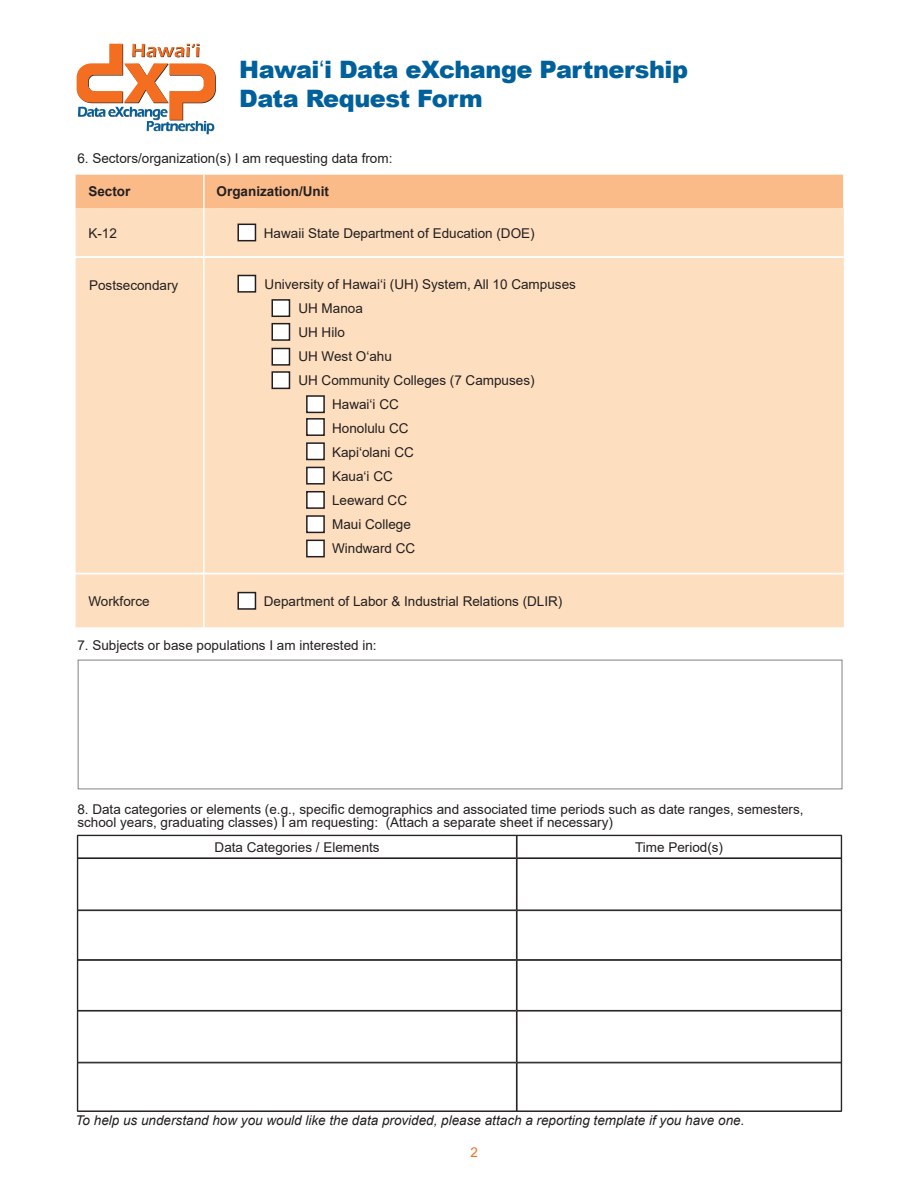
<style>
.page{position:relative;width:918px;height:1188px;background:#fff}
.page>*{position:absolute;margin:0;border:0;box-sizing:border-box;transform-origin:0 0}
.t1{font:900 24px/28.8px "Arial";letter-spacing:-.02em;color:#00609c}
.t2{font:13.5px/13.5px "Arial";color:#231f20}
.t3{font:italic 13.5px "Arial";color:#231f20}
.t4{font:700 13.5px "Arial";color:#231f20}
.t5{font:13.5px "Arial";color:#f36e21}
.s1{font-weight:400}
</style>
<div class="page">
<svg style="left:77px;top:44px;width:139px;height:90px"></svg>
<div style="left:76px;top:175px;width:767px;height:33px;background:#fbbb88"></div>
<div style="left:76px;top:208px;width:768px;height:419px;background:#fddebf"></div>
<hr style="left:203px;top:175px;width:2px;height:33px;background:#fff">
<hr style="left:203px;top:208px;width:2px;height:49px;background:#fff">
<hr style="left:203px;top:257px;width:2px;height:319px;background:#fff">
<hr style="left:203px;top:576px;width:2px;height:51px;background:#fff">
<hr style="left:75px;top:256px;width:769px;height:2px;background:#fff">
<hr style="left:75px;top:573px;width:769px;height:2px;background:#fff">
<div style="left:78px;top:660px;width:764px;height:129px;border:1px solid #808285"></div>
<div style="left:238px;top:224px;width:17px;height:17px;background:#fff"></div>
<div style="left:237px;top:224px;width:19px;height:17px;border:2px solid #231f20"></div>
<div style="left:238px;top:593px;width:17px;height:16px;background:#fff"></div>
<div style="left:237px;top:592px;width:19px;height:18px;border:2px solid #231f20"></div>
<div style="left:238px;top:275px;width:17px;height:17px;background:#fff"></div>
<div style="left:237px;top:275px;width:19px;height:18px;border:2px solid #231f20"></div>
<div style="left:272px;top:300px;width:17px;height:16px;background:#fff"></div>
<div style="left:272px;top:299px;width:18px;height:18px;border:2px solid #231f20"></div>
<div style="left:272px;top:324px;width:17px;height:16px;background:#fff"></div>
<div style="left:272px;top:323px;width:18px;height:18px;border:2px solid #231f20"></div>
<div style="left:272px;top:349px;width:17px;height:16px;background:#fff"></div>
<div style="left:272px;top:348px;width:18px;height:18px;border:2px solid #231f20"></div>
<div style="left:272px;top:372px;width:17px;height:16px;background:#fff"></div>
<div style="left:272px;top:371px;width:18px;height:18px;border:2px solid #231f20"></div>
<div style="left:307px;top:396px;width:17px;height:16px;background:#fff"></div>
<div style="left:306px;top:395px;width:19px;height:18px;border:2px solid #231f20"></div>
<div style="left:307px;top:419px;width:17px;height:16px;background:#fff"></div>
<div style="left:306px;top:418px;width:19px;height:18px;border:2px solid #231f20"></div>
<div style="left:307px;top:443px;width:17px;height:17px;background:#fff"></div>
<div style="left:306px;top:442px;width:19px;height:18px;border:2px solid #231f20"></div>
<div style="left:307px;top:467px;width:17px;height:17px;background:#fff"></div>
<div style="left:306px;top:467px;width:19px;height:18px;border:2px solid #231f20"></div>
<div style="left:307px;top:492px;width:17px;height:16px;background:#fff"></div>
<div style="left:306px;top:491px;width:19px;height:18px;border:2px solid #231f20"></div>
<div style="left:307px;top:516px;width:17px;height:16px;background:#fff"></div>
<div style="left:306px;top:515px;width:19px;height:18px;border:2px solid #231f20"></div>
<div style="left:307px;top:540px;width:17px;height:17px;background:#fff"></div>
<div style="left:306px;top:540px;width:19px;height:17px;border:2px solid #231f20"></div>
<svg style="left:516px;top:836px;width:2px;height:22px"></svg>
<hr style="left:78px;top:858px;width:439px;height:1px;background:#231f20">
<hr style="left:517px;top:858px;width:324px;height:1px;background:#231f20">
<hr style="left:516px;top:859px;width:1px;height:51px;background:#231f20">
<hr style="left:517px;top:859px;width:1px;height:51px;background:#231f20">
<hr style="left:78px;top:910px;width:439px;height:1px;background:#231f20">
<hr style="left:517px;top:910px;width:324px;height:1px;background:#231f20">
<hr style="left:516px;top:911px;width:1px;height:49px;background:#231f20">
<hr style="left:517px;top:911px;width:1px;height:49px;background:#231f20">
<hr style="left:78px;top:959px;width:439px;height:1px;background:#231f20">
<hr style="left:78px;top:960px;width:439px;height:1px;background:#231f20">
<hr style="left:517px;top:959px;width:324px;height:1px;background:#231f20">
<hr style="left:517px;top:960px;width:324px;height:1px;background:#231f20">
<hr style="left:516px;top:960px;width:1px;height:50px;background:#231f20">
<hr style="left:517px;top:960px;width:1px;height:50px;background:#231f20">
<hr style="left:78px;top:1010px;width:439px;height:1px;background:#231f20">
<hr style="left:78px;top:1011px;width:439px;height:1px;background:#231f20">
<hr style="left:517px;top:1010px;width:324px;height:1px;background:#231f20">
<hr style="left:517px;top:1011px;width:324px;height:1px;background:#231f20">
<hr style="left:516px;top:1011px;width:1px;height:51px;background:#231f20">
<hr style="left:517px;top:1011px;width:1px;height:51px;background:#231f20">
<hr style="left:78px;top:1062px;width:439px;height:1px;background:#231f20">
<hr style="left:78px;top:1063px;width:439px;height:1px;background:#231f20">
<hr style="left:517px;top:1062px;width:324px;height:1px;background:#231f20">
<hr style="left:517px;top:1063px;width:324px;height:1px;background:#231f20">
<hr style="left:516px;top:1063px;width:1px;height:48px;background:#231f20">
<hr style="left:517px;top:1063px;width:1px;height:48px;background:#231f20">
<hr style="left:78px;top:835px;width:439px;height:1px;background:#231f20">
<svg style="left:77px;top:835px;width:1px;height:23px"></svg>
<hr style="left:517px;top:835px;width:324px;height:1px;background:#231f20">
<svg style="left:841px;top:835px;width:1px;height:23px"></svg>
<hr style="left:77px;top:858px;width:1px;height:52px;background:#231f20">
<hr style="left:841px;top:858px;width:1px;height:52px;background:#231f20">
<hr style="left:77px;top:910px;width:1px;height:50px;background:#231f20">
<hr style="left:841px;top:910px;width:1px;height:50px;background:#231f20">
<hr style="left:77px;top:960px;width:1px;height:51px;background:#231f20">
<hr style="left:841px;top:960px;width:1px;height:51px;background:#231f20">
<hr style="left:77px;top:1011px;width:1px;height:52px;background:#231f20">
<hr style="left:841px;top:1011px;width:1px;height:52px;background:#231f20">
<hr style="left:77px;top:1063px;width:1px;height:48px;background:#231f20">
<hr style="left:841px;top:1063px;width:1px;height:48px;background:#231f20">
<hr style="left:77px;top:1111px;width:440px;height:1px;background:#231f20">
<hr style="left:517px;top:1111px;width:325px;height:1px;background:#231f20">
<h1 class="t1" style="left:239px;top:54px;width:450px">Hawai<span class="s1">‘</span>i Data eXchange Partnership<br>Data Request Form</h1>
<p class="t2" style="left:77px;top:152px;width:317px">6. Sectors/organization(s) I am requesting data from:</p>
<p class="t4" style="left:88px;top:182px;width:44px">Sector</p>
<p class="t4" style="left:217px;top:182px;width:114px">Organization/Unit</p>
<p class="t2" style="left:88px;top:226px;width:30px">K-12</p>
<p class="t2" style="left:264px;top:226px;width:272px">Hawaii State Department of Education (DOE)</p>
<p class="t2" style="left:89px;top:278px;width:91px">Postsecondary</p>
<p class="t2" style="left:265px;top:278px;width:313px">University of Hawai‘i (UH) System, All 10 Campuses</p>
<p class="t2" style="left:298px;top:302px;width:66px">UH Manoa</p>
<p class="t2" style="left:298px;top:326px;width:48px">UH Hilo</p>
<p class="t2" style="left:298px;top:350px;width:95px">UH West O‘ahu</p>
<p class="t2" style="left:298px;top:374px;width:238px">UH Community Colleges (7 Campuses)</p>
<p class="t2" style="left:332px;top:398px;width:68px">Hawai‘i CC</p>
<p class="t2" style="left:332px;top:422px;width:78px">Honolulu CC</p>
<p class="t2" style="left:332px;top:446px;width:83px">Kapi‘olani CC</p>
<p class="t2" style="left:332px;top:470px;width:62px">Kaua‘i CC</p>
<p class="t2" style="left:332px;top:494px;width:77px">Leeward CC</p>
<p class="t2" style="left:332px;top:518px;width:80px">Maui College</p>
<p class="t2" style="left:332px;top:542px;width:85px">Windward CC</p>
<p class="t2" style="left:88px;top:595px;width:63px">Workforce</p>
<p class="t2" style="left:264px;top:595px;width:300px">Department of Labor &amp; Industrial Relations (DLIR)</p>
<p class="t2" style="left:77px;top:638px;width:301px">7. Subjects or base populations I am interested in:</p>
<p class="t2" style="left:77px;top:802px;width:728px">8. Data categories or elements (e.g., specific demographics and associated time periods such as date ranges, semesters, school years, graduating classes) I am requesting: (Attach a separate sheet if necessary)</p>
<p class="t2" style="left:215px;top:841px;width:167px">Data Categories / Elements</p>
<p class="t2" style="left:635px;top:841px;width:90px">Time Period(s)</p>
<p class="t3" style="left:76px;top:1112px;width:670px">To help us understand how you would like the data provided, please attach a reporting template if you have one.</p>
<p class="t5" style="left:470px;top:1143px;width:9px">2</p>
</div>
